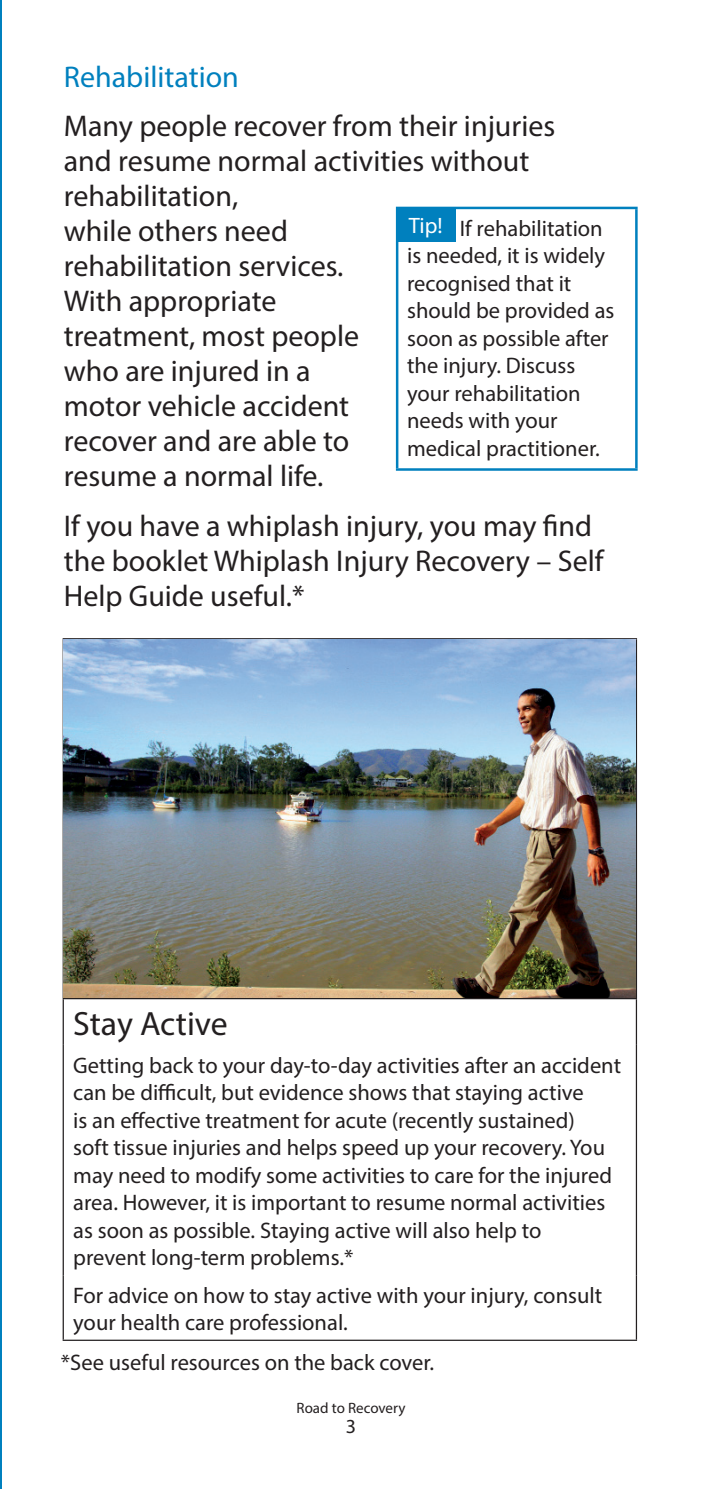
<style>
.page{position:relative;width:702px;height:1489px;background:#fff}
.page>*{position:absolute;margin:0;border:0;box-sizing:border-box;transform-origin:0 0}
._01_Heading_-_Sub_2{font:33.75px "Myriad Pro";color:#231f20}
._02_Body{font:30px/35px "Myriad Pro";color:#231f20}
._01_Heading_-_Sub{font:30px "Myriad Pro";color:#0080be}
._02_Body_-_Breakout{font:22.5px/27.5px "Myriad Pro";color:#231f20}
._02_Body-2{font:22.25px "Myriad Pro";color:#fff}
.t1{font:20px "Myriad Pro";color:#231f20}
.t2{font:15px "Myriad Pro";color:#231f20}
</style>
<div class="page">
<hr style="left:0;top:0;width:2px;height:1488px;background:#0080be">
<hr style="left:396px;top:207px;width:241px;height:2px;background:#0080be">
<hr style="left:396px;top:209px;width:2px;height:259px;background:#0080be">
<hr style="left:635px;top:209px;width:2px;height:259px;background:#0080be">
<hr style="left:396px;top:468px;width:241px;height:3px;background:#0080be">
<div style="left:396px;top:208px;width:59px;height:33px;background:#0080be"></div>
<hr style="left:63px;top:638px;width:574px;height:1px;background:#231f20">
<hr style="left:63px;top:639px;width:1px;height:358px;background:#231f20">
<hr style="left:635px;top:639px;width:2px;height:358px;background:#231f20">
<hr style="left:63px;top:997px;width:574px;height:2px;background:#231f20">
<hr style="left:63px;top:999px;width:1px;height:45px;background:#231f20">
<hr style="left:635px;top:999px;width:2px;height:45px;background:#231f20">
<hr style="left:63px;top:1044px;width:1px;height:231px;background:#231f20">
<hr style="left:635px;top:1044px;width:2px;height:231px;background:#231f20">
<hr style="left:63px;top:1275px;width:1px;height:64px;background:#231f20">
<hr style="left:635px;top:1275px;width:2px;height:64px;background:#231f20">
<hr style="left:63px;top:1339px;width:574px;height:1px;background:#231f20">
<img style="left:64px;top:639px;width:571px;height:358px">
<p class="_01_Heading_-_Sub" style="left:64px;top:59px;width:176px">Rehabilitation</p>
<p class="_02_Body" style="left:64px;top:108px;width:493px">Many people recover from their injuries and resume normal activities without rehabilitation,<br>while others need<br>rehabilitation services.<br>With appropriate<br>treatment, most people<br>who are injured in a<br>motor vehicle accident<br>recover and are able to<br>resume a normal life.</p>
<p class="_02_Body" style="left:64px;top:507px;width:541px">If you have a whiplash injury, you may find the booklet Whiplash Injury Recovery – Self<br>Help Guide useful.*</p>
<p class="_02_Body-2" style="left:409px;top:212px;width:35px">Tip!</p>
<p class="_02_Body_-_Breakout" style="left:407px;top:214px;width:209px;text-indent:52px">If rehabilitation is needed, it is widely recognised that it should be provided as soon as possible after the injury. Discuss your rehabilitation needs with your medical practitioner.</p>
<p class="_01_Heading_-_Sub_2" style="left:73px;top:1002px;width:156px">Stay Active</p>
<p class="_02_Body_-_Breakout" style="left:73px;top:1050px;width:549px">Getting back to your day-to-day activities after an accident can be difficult, but evidence shows that staying active<br>is an effective treatment for acute (recently sustained)<br>soft tissue injuries and helps speed up your recovery. You may need to modify some activities to care for the injured area. However, it is important to resume normal activities as soon as possible. Staying active will also help to<br>prevent long-term problems.*</p>
<p class="_02_Body_-_Breakout" style="left:73px;top:1280px;width:530px">For advice on how to stay active with your injury, consult your health care professional.</p>
<p class="_02_Body_-_Breakout" style="left:61px;top:1348px;width:375px">*See useful resources on the back cover.</p>
<p class="t2" style="left:296px;top:1398px;width:110px">Road to Recovery</p>
<p class="t1" style="left:346px;top:1413px;width:12px">3</p>
</div>
